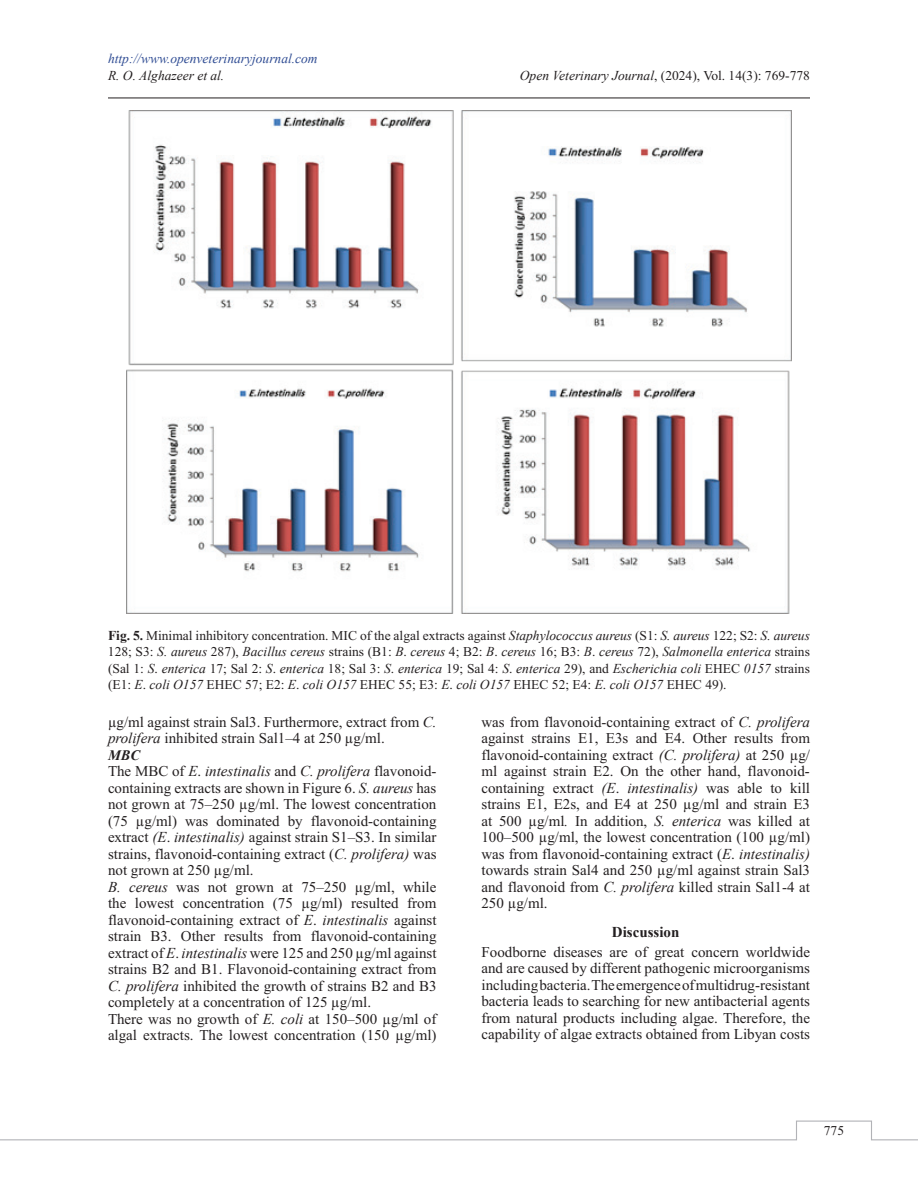
<style>
.page{position:relative;width:918px;height:1188px;background:#fff}
.page>*{position:absolute;margin:0;border:0;box-sizing:border-box;transform-origin:0 0}
.t1{font:15px/16.5px "Times New Roman";color:#231f20}
.t2{font:700 15px "Times New Roman";color:#231f20}
.t3{font:italic 700 14.4px "Times New Roman";color:#231f20}
.t4{font:13.5px/16.2px "Times New Roman";color:#231f20;text-align:justify}
.t5{font:italic 13.5px "Times New Roman";color:#304d94}
.t6{font:italic 13.5px "Times New Roman";color:#231f20}
.s1{font-style:italic}
.s2{font-weight:700}
</style>
<div class="page">
<hr style="left:108px;top:98px;width:702px;height:1px;background:#231f20">
<svg style="left:0;top:1120px;width:918px;height:21px"></svg>
<img style="left:127px;top:111px;width:664px;height:503px">
<p class="t5" style="left:108px;top:50px;width:211px">http://www.openveterinaryjournal.com</p>
<p class="t6" style="left:108px;top:66px;width:118px">R. O. Alghazeer et al.</p>
<p class="t4" style="left:520px;top:67px;width:292px"><span class="s1">Open Veterinary Journal</span>, (2024), Vol. 14(3): 769-778</p>
<p class="t4" style="left:108px;top:628px;width:704px"><span class="s2">Fig. 5.</span> Minimal inhibitory concentration. MIC of the algal extracts against <span class="s1">Staphylococcus aureus</span> (S1: <span class="s1">S. aureus</span> 122; S2: <span class="s1">S. aureus </span>128; S3: <span class="s1">S. aureus</span> 287), <span class="s1">Bacillus cereus</span> strains (B1: <span class="s1">B</span>. <span class="s1">cereus</span> 4; B2: <span class="s1">B</span>. <span class="s1">cereus</span> 16; B3: <span class="s1">B</span>. <span class="s1">cereus</span> 72), <span class="s1">Salmonella enterica</span> strains (Sal 1: <span class="s1">S</span>. <span class="s1">enterica</span> 17; Sal 2: <span class="s1">S</span>. <span class="s1">enterica</span> 18; Sal 3: <span class="s1">S</span>. <span class="s1">enterica</span> 19; Sal 4: <span class="s1">S</span>. <span class="s1">enterica</span> 29), and <span class="s1">Escherichia coli</span> EHEC <span class="s1">0157</span> strains (E1: <span class="s1">E</span>. <span class="s1">coli O157</span> EHEC 57; E2: <span class="s1">E</span>. <span class="s1">coli O157</span> EHEC 55; E3: <span class="s1">E</span>. <span class="s1">coli O157</span> EHEC 52; E4: <span class="s1">E</span>. <span class="s1">coli O157</span> EHEC 49).</p>
<p class="t1" style="left:108px;top:713px;width:330px">µg/ml against strain Sal3. Furthermore, extract from <span class="s1">C. prolifera</span> inhibited strain Sal1–4 at 250 µg/ml.</p>
<p class="t3" style="left:108px;top:745px;width:34px">MBC</p>
<p class="t1" style="left:108px;top:763px;width:330px">The MBC of <span class="s1">E</span>. <span class="s1">intestinalis</span> and <span class="s1">C. prolifera</span> flavonoid&shy;containing extracts are shown in Figure 6. <span class="s1">S. aureus</span> has not grown at 75–250 µg/ml. The lowest concentration (75 µg/ml) was dominated by flavonoid-containing extract <span class="s1">(E</span>. <span class="s1">intestinalis)</span> against strain S1–S3. In similar strains, flavonoid-containing extract (<span class="s1">C. prolifera)</span> was not grown at 250 µg/ml.<br><span class="s1">B. cereus</span> was not grown at 75–250 µg/ml, while the lowest concentration (75 µg/ml) resulted from flavonoid-containing extract of <span class="s1">E</span>. <span class="s1">intestinalis</span> against strain B3. Other results from flavonoid-containing extract of <span class="s1">E</span>. <span class="s1">intestinalis</span> were 125 and 250 µg/ml against strains B2 and B1. Flavonoid-containing extract from <span class="s1">C. prolifera</span> inhibited the growth of strains B2 and B3 completely at a concentration of 125 µg/ml.<br>There was no growth of <span class="s1">E. coli</span> at 150–500 µg/ml of algal extracts. The lowest concentration (150 µg/ml)</p>
<p class="t1" style="left:481px;top:713px;width:330px;text-align:justify">was from flavonoid-containing extract of <span class="s1">C. prolifera </span>against strains E1, E3s and E4. Other results from flavonoid<span class="s1">-</span>containing extract <span class="s1">(C. prolifera)</span> at 250 µg/ ml against strain E2. On the other hand, flavonoid&shy;containing extract <span class="s1">(E</span>. <span class="s1">intestinalis)</span> was able to kill strains E1, E2s, and E4 at 250 µg/ml and strain E3 at 500 µg/ml<span class="s1">.</span> In addition, <span class="s1">S. enterica</span> was killed at 100–500 µg/ml, the lowest concentration (100 µg/ml) was from flavonoid-containing extract (<span class="s1">E</span>. <span class="s1">intestinalis) </span>towards strain Sal4 and 250 µg/ml against strain Sal3 and flavonoid from <span class="s1">C. prolifera</span> killed strain Sal1-4 at 250 µg/ml.</p>
<p class="t2" style="left:612px;top:921px;width:69px">Discussion</p>
<p class="t1" style="left:481px;top:943px;width:330px;text-align:justify">Foodborne diseases are of great concern worldwide and are caused by different pathogenic microorganisms including bacteria. The emergence of multidrug-resistant bacteria leads to searching for new antibacterial agents from natural products including algae. Therefore, the capability of algae extracts obtained from Libyan costs</p>
<p class="t4" style="left:824px;top:1122px;width:22px">775</p>
</div>
